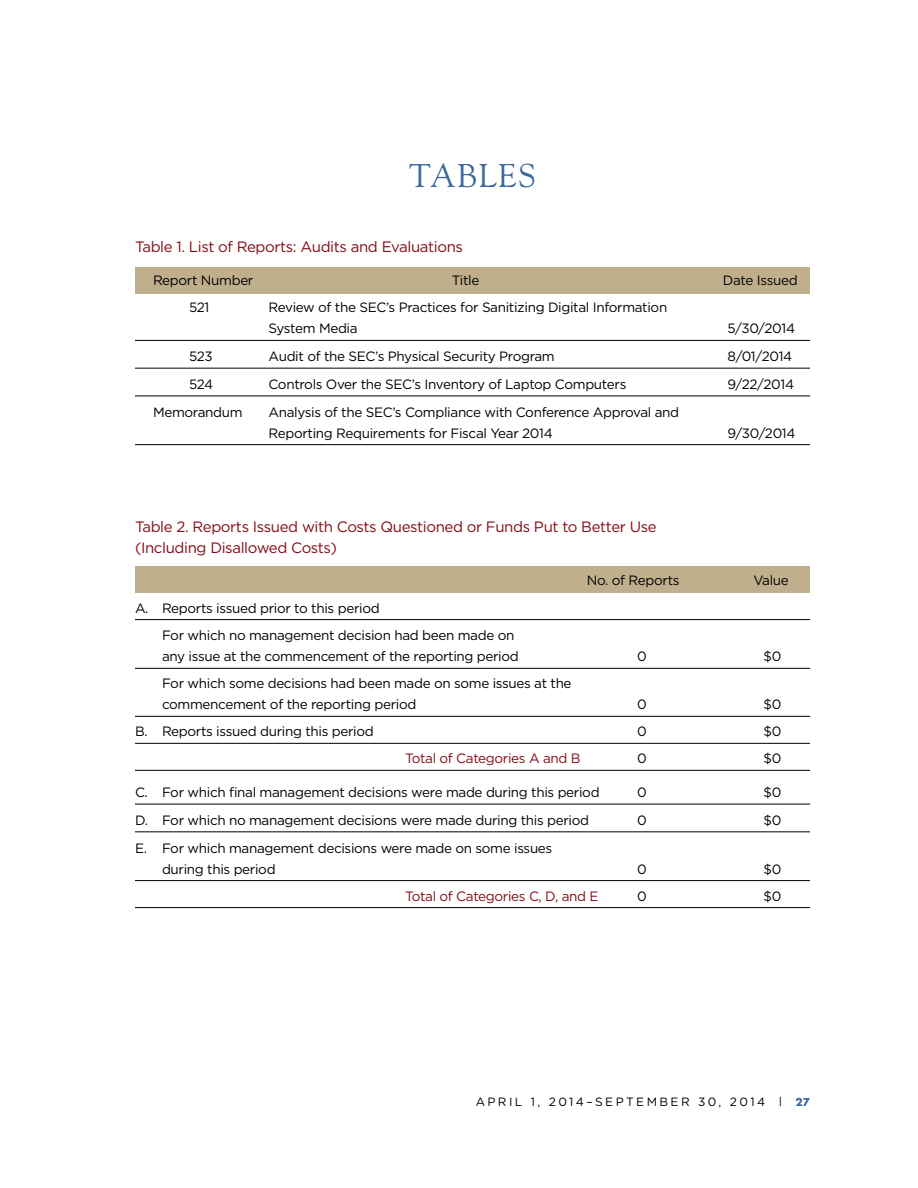
<style>
.page{position:relative;width:918px;height:1188px;background:#fff}
.page>*{position:absolute;margin:0;border:0;box-sizing:border-box;transform-origin:0 0}
.t1{font:33px "Goudy Old Style BT";letter-spacing:.05em;color:#39679c}
.t2{font:15px/21px "Gotham HTF";letter-spacing:-.025em;color:#830a16}
.t3{font:13.5px "Gotham HTF";letter-spacing:-.025em;color:#000}
.t4{font:13.5px "Gotham HTF";letter-spacing:-.025em;color:#830a16}
.t5{font:12px "Gotham Rounded";letter-spacing:.2em;color:#000}
.s1{font-family:"Sabon"}
.s2{font-family:"Futura";font-weight:700;font-size:10.5px;color:#39679c}
</style>
<div class="page">
<div style="left:135px;top:267px;width:675px;height:27px;background:#bfaf8c"></div>
<hr style="left:135px;top:340px;width:675px;height:1px;background:#000">
<hr style="left:135px;top:368px;width:675px;height:1px;background:#000">
<hr style="left:135px;top:396px;width:675px;height:1px;background:#000">
<hr style="left:135px;top:444px;width:675px;height:1px;background:#000">
<div style="left:135px;top:566px;width:675px;height:27px;background:#bfaf8c"></div>
<hr style="left:135px;top:619px;width:675px;height:1px;background:#000">
<hr style="left:135px;top:668px;width:675px;height:1px;background:#000">
<hr style="left:135px;top:716px;width:675px;height:1px;background:#000">
<hr style="left:135px;top:743px;width:675px;height:1px;background:#000">
<hr style="left:135px;top:770px;width:675px;height:1px;background:#000">
<hr style="left:135px;top:804px;width:675px;height:1px;background:#000">
<hr style="left:135px;top:832px;width:675px;height:1px;background:#000">
<hr style="left:135px;top:880px;width:675px;height:1px;background:#000">
<hr style="left:135px;top:907px;width:675px;height:1px;background:#000">
<h2 class="t1" style="left:409px;top:155px;width:128px">TABLES</h2>
<p class="t2" style="left:135px;top:236px;width:330px">Table 1. List of Reports: Audits and Evaluations</p>
<p class="t3" style="left:153px;top:273px;width:102px">Report Number</p>
<p class="t3" style="left:452px;top:273px;width:29px">Title</p>
<p class="t3" style="left:723px;top:273px;width:76px">Date Issued</p>
<p class="t3" style="left:189px;top:300px;width:22px">521</p>
<p class="t3" style="left:269px;top:300px;width:400px">Review of the SEC’s Practices for Sanitizing Digital Information</p>
<p class="t3" style="left:269px;top:321px;width:91px">System Media</p>
<p class="t3" style="left:728px;top:321px;width:69px">5/30/2014</p>
<p class="t3" style="left:189px;top:349px;width:25px">523</p>
<p class="t3" style="left:269px;top:349px;width:288px">Audit of the SEC’s Physical Security Program</p>
<p class="t3" style="left:728px;top:349px;width:66px">8/01/2014</p>
<p class="t3" style="left:189px;top:377px;width:26px">524</p>
<p class="t3" style="left:269px;top:377px;width:359px">Controls Over the SEC’s Inventory of Laptop Computers</p>
<p class="t3" style="left:728px;top:377px;width:68px">9/22/2014</p>
<p class="t3" style="left:153px;top:404px;width:91px">Memorandum</p>
<p class="t3" style="left:269px;top:404px;width:412px">Analysis of the SEC’s Compliance with Conference Approval and</p>
<p class="t3" style="left:269px;top:426px;width:286px">Reporting Requirements for Fiscal Year 2014</p>
<p class="t3" style="left:728px;top:426px;width:70px">9/30/2014</p>
<p class="t2" style="left:135px;top:516px;width:523px">Table 2. Reports Issued with Costs Questioned or Funds Put to Better Use (Including Disallowed Costs)</p>
<p class="t3" style="left:587px;top:573px;width:94px">No. of Reports</p>
<p class="t3" style="left:753px;top:573px;width:37px">Value</p>
<p class="t3" style="left:135px;top:600px;width:15px">A.</p>
<p class="t3" style="left:162px;top:600px;width:219px">Reports issued prior to this period</p>
<p class="t3" style="left:162px;top:628px;width:354px">For which no management decision had been made on</p>
<p class="t3" style="left:162px;top:649px;width:358px">any issue at the commencement of the reporting period</p>
<p class="t3" style="left:637px;top:649px;width:11px">0</p>
<p class="t3" style="left:764px;top:649px;width:19px">$0</p>
<p class="t3" style="left:162px;top:676px;width:411px">For which some decisions had been made on some issues at the</p>
<p class="t3" style="left:162px;top:697px;width:256px">commencement of the reporting period</p>
<p class="t3" style="left:637px;top:697px;width:11px">0</p>
<p class="t3" style="left:764px;top:697px;width:19px">$0</p>
<p class="t3" style="left:135px;top:724px;width:14px">B.</p>
<p class="t3" style="left:162px;top:724px;width:213px">Reports issued during this period</p>
<p class="t3" style="left:637px;top:724px;width:11px">0</p>
<p class="t3" style="left:764px;top:724px;width:19px">$0</p>
<p class="t4" style="left:405px;top:751px;width:177px">Total of Categories A and B</p>
<p class="t3" style="left:637px;top:751px;width:11px">0</p>
<p class="t3" style="left:764px;top:751px;width:19px">$0</p>
<p class="t3" style="left:135px;top:785px;width:14px">C.</p>
<p class="t3" style="left:162px;top:785px;width:439px">For which final management decisions were made during this period</p>
<p class="t3" style="left:637px;top:785px;width:11px">0</p>
<p class="t3" style="left:764px;top:785px;width:19px">$0</p>
<p class="t3" style="left:135px;top:813px;width:14px">D.</p>
<p class="t3" style="left:162px;top:813px;width:429px">For which no management decisions were made during this period</p>
<p class="t3" style="left:637px;top:813px;width:11px">0</p>
<p class="t3" style="left:764px;top:813px;width:19px">$0</p>
<p class="t3" style="left:135px;top:840px;width:14px">E.</p>
<p class="t3" style="left:162px;top:840px;width:392px">For which management decisions were made on some issues</p>
<p class="t3" style="left:162px;top:861px;width:115px">during this period</p>
<p class="t3" style="left:637px;top:861px;width:11px">0</p>
<p class="t3" style="left:764px;top:861px;width:19px">$0</p>
<p class="t4" style="left:405px;top:888px;width:195px">Total of Categories C, D, and E</p>
<p class="t3" style="left:637px;top:888px;width:11px">0</p>
<p class="t3" style="left:764px;top:888px;width:19px">$0</p>
<p class="t5" style="left:476px;top:1094px;width:336px">APRIL 1, 2014–SEPTEMBER 30, 2014 <span class="s1">|</span> <span class="s2">27</span></p>
</div>
